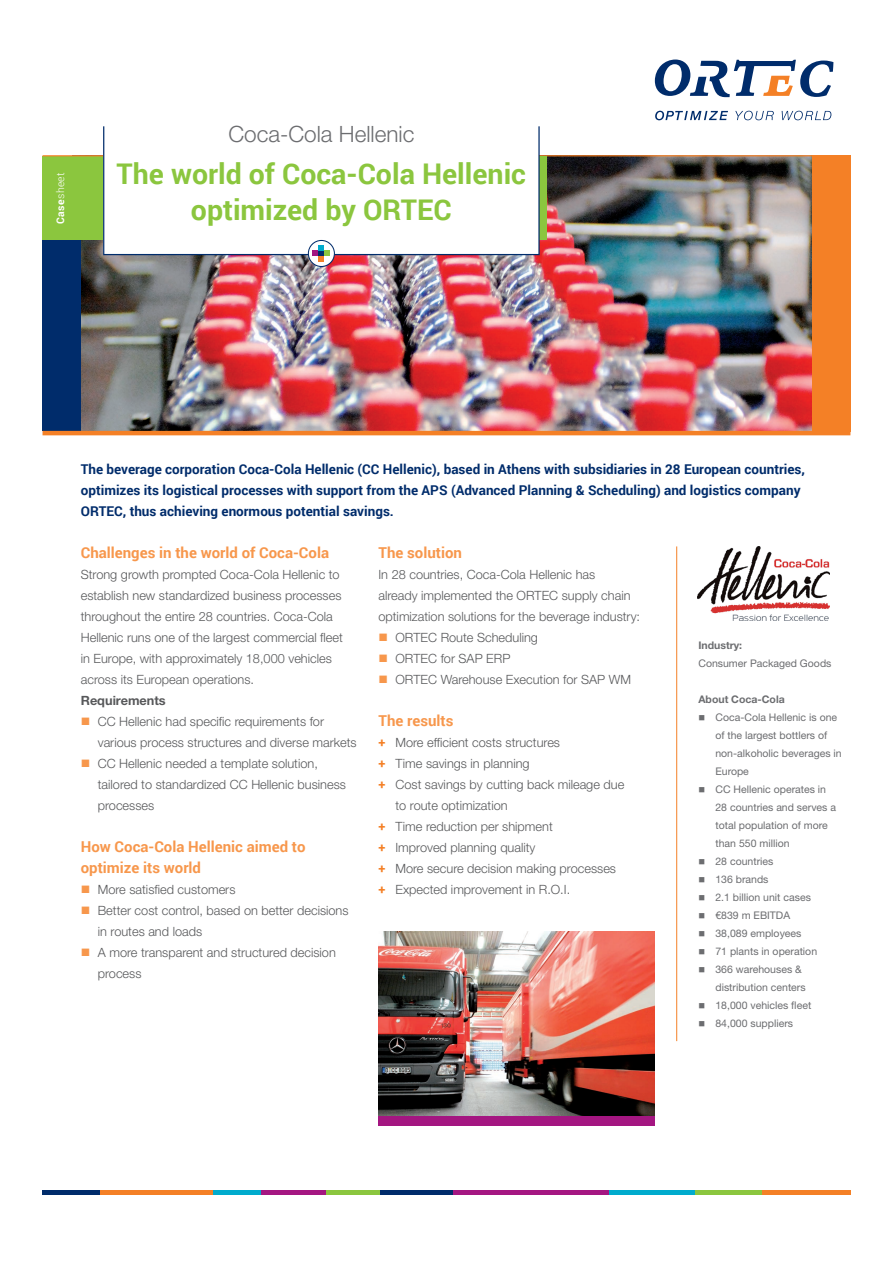
<style>
.page{position:relative;width:893px;height:1263px;background:#fff}
.page>*{position:absolute;margin:0;border:0;box-sizing:border-box;transform-origin:0 0}
.t1{font:700 28.5px/36px "Roboto";color:#8bc63e;text-align:center}
.t2{font:300 22.5px "Helvetica Neue LT Std";color:#6c6d70}
.t3{font:700 15px/21px "Roboto";color:#f7974c}
.t4{font:700 13.5px/21px "Roboto";color:#002c6b}
.t5{font:300 12.75px/21px "Helvetica Neue LT Std";color:#57585a}
.t6{font:700 12.75px "Helvetica Neue LT Std";color:#57585a}
.t7{font:10.5px/18px "Helvetica Neue LT Std";color:#6c6d70}
.t8{font:700 10.5px "Helvetica Neue LT Std";color:#6c6d70}
.t9{font:300 10.5px "Roboto";letter-spacing:.03em;color:#fff}
.s1{font-weight:700}
.s2{color:#f7974c}
.s3{font-family:"Roboto";font-weight:700;color:#f48026}
</style>
<div class="page">
<img style="left:81px;top:156px;width:731px;height:275px">
<div style="left:43px;top:240px;width:38px;height:191px;background:#002c6b"></div>
<svg style="left:655px;top:60px;width:178px;height:37px"></svg>
<svg style="left:655px;top:111px;width:73px;height:9px"></svg>
<svg style="left:735px;top:111px;width:39px;height:9px"></svg>
<svg style="left:782px;top:111px;width:49px;height:9px"></svg>
<hr style="left:676px;top:546px;width:1px;height:495px;background:#f48026">
<div style="left:43px;top:156px;width:60px;height:84px;background:#8bc63e"></div>
<hr style="left:43px;top:155px;width:807px;height:1px;background:#f48026">
<div style="left:103px;top:87px;width:436px;height:167px;background:#fff"></div>
<div style="left:540px;top:156px;width:7px;height:84px;background:#8bc63e"></div>
<img style="left:378px;top:931px;width:277px;height:185px">
<img style="left:697px;top:547px;width:132px;height:74px">
<div style="left:812px;top:156px;width:38px;height:275px;background:#f48026"></div>
<div style="left:103px;top:126px;width:437px;height:129px;border:1px solid #002c6b"></div>
<svg style="left:308px;top:240px;width:27px;height:27px"></svg>
<hr style="left:43px;top:1191px;width:57px;height:4px;background:#002c6b">
<hr style="left:100px;top:1191px;width:115px;height:4px;background:#f48026">
<hr style="left:378px;top:1191px;width:76px;height:4px;background:#002c6b">
<hr style="left:256px;top:1191px;width:76px;height:4px;background:#a41681">
<hr style="left:691px;top:1191px;width:76px;height:4px;background:#8bc63e">
<hr style="left:326px;top:1191px;width:53px;height:4px;background:#8bc63e">
<hr style="left:453px;top:1191px;width:158px;height:4px;background:#a41681">
<hr style="left:609px;top:1191px;width:86px;height:4px;background:#00abcd">
<hr style="left:762px;top:1191px;width:88px;height:4px;background:#f48026">
<hr style="left:214px;top:1191px;width:47px;height:4px;background:#00abcd">
<hr style="left:43px;top:431px;width:807px;height:4px;background:#f48026">
<div style="left:378px;top:1116px;width:277px;height:10px;background:#a41681"></div>
<p class="t9" style="left:53px;top:224px;width:53px;rotate:-90deg"><span class="s1">Case</span>sheet</p>
<h2 class="t2" style="left:228px;top:120px;width:187px">Coca-Cola Hellenic</h2>
<h1 class="t1" style="left:117px;top:155px;width:411px">The world of Coca-Cola Hellenic optimized by ORTEC</h1>
<p class="t4" style="left:81px;top:458px;width:726px">The beverage corporation Coca-Cola Hellenic (CC Hellenic), based in Athens with subsidiaries in 28 European countries, optimizes its logistical processes with support from the APS (Advanced Planning &amp; Scheduling) and logistics company<br>ORTEC, thus achieving enormous potential savings.</p>
<p class="t3" style="left:81px;top:542px;width:250px">Challenges in the world of Coca-Cola</p>
<p class="t5" style="left:81px;top:564px;width:264px">Strong growth prompted Coca-Cola Hellenic to establish new standardized business processes throughout the entire 28 countries. Coca-Cola Hellenic runs one of the largest commercial fleet in Europe, with approximately 18,000 vehicles across its European operations.</p>
<p class="t6" style="left:81px;top:693px;width:86px">Requirements</p>
<p class="t5" style="left:98px;top:711px;width:260px;text-indent:-17px"><span class="s2">■</span> CC Hellenic had specific requirements for various process structures and diverse markets</p>
<p class="t5" style="left:98px;top:753px;width:250px;text-indent:-17px"><span class="s2">■</span> CC Hellenic needed a template solution, tailored to standardized CC Hellenic business processes</p>
<p class="t3" style="left:81px;top:836px;width:226px">How Coca-Cola Hellenic aimed to optimize its world</p>
<p class="t5" style="left:81px;top:879px;width:156px"><span class="s2">■</span> More satisfied customers</p>
<p class="t5" style="left:98px;top:900px;width:252px;text-indent:-17px"><span class="s2">■</span> Better cost control, based on better decisions in routes and loads</p>
<p class="t5" style="left:98px;top:942px;width:240px;text-indent:-17px"><span class="s2">■</span> A more transparent and structured decision process</p>
<p class="t3" style="left:378px;top:542px;width:85px">The solution</p>
<p class="t5" style="left:378px;top:564px;width:263px">In 28 countries, Coca-Cola Hellenic has<br>already implemented the ORTEC supply chain optimization solutions for the beverage industry:</p>
<p class="t5" style="left:378px;top:627px;width:161px"><span class="s2">■</span> ORTEC Route Scheduling</p>
<p class="t5" style="left:378px;top:648px;width:133px"><span class="s2">■</span> ORTEC for SAP ERP</p>
<p class="t5" style="left:378px;top:669px;width:254px"><span class="s2">■</span> ORTEC Warehouse Execution for SAP WM</p>
<p class="t3" style="left:378px;top:710px;width:77px">The results</p>
<p class="t5" style="left:378px;top:732px;width:183px"><span class="s3">+</span> More efficient costs structures</p>
<p class="t5" style="left:378px;top:753px;width:153px"><span class="s3">+</span> Time savings in planning</p>
<p class="t5" style="left:378px;top:774px;width:247px"><span class="s3">+</span> Cost savings by cutting back mileage due</p>
<p class="t5" style="left:395px;top:795px;width:114px">to route optimization</p>
<p class="t5" style="left:378px;top:816px;width:176px"><span class="s3">+</span> Time reduction per shipment</p>
<p class="t5" style="left:378px;top:837px;width:159px"><span class="s3">+</span> Improved planning quality</p>
<p class="t5" style="left:378px;top:858px;width:239px"><span class="s3">+</span> More secure decision making processes</p>
<p class="t5" style="left:378px;top:879px;width:193px"><span class="s3">+</span> Expected improvement in R.O.I.</p>
<p class="t8" style="left:698px;top:638px;width:45px">Industry:</p>
<p class="t7" style="left:698px;top:654px;width:135px">Consumer Packaged Goods</p>
<p class="t8" style="left:698px;top:692px;width:88px">About Coca-Cola</p>
<p class="t7" style="left:715px;top:708px;width:128px;text-indent:-17px">■ Coca-Cola Hellenic is one of the largest bottlers of non-alkoholic beverages in<br>Europe</p>
<p class="t7" style="left:715px;top:780px;width:122px;text-indent:-17px">■ CC Hellenic operates in<br>28 countries and serves a total population of more than 550 million</p>
<p class="t7" style="left:698px;top:852px;width:76px">■ 28 countries</p>
<p class="t7" style="left:698px;top:870px;width:72px">■ 136 brands</p>
<p class="t7" style="left:698px;top:888px;width:114px">■ 2.1 billion unit cases</p>
<p class="t7" style="left:698px;top:906px;width:93px">■ €839 m EBITDA</p>
<p class="t7" style="left:698px;top:924px;width:104px">■ 38,089 employees</p>
<p class="t7" style="left:698px;top:942px;width:120px">■ 71 plants in operation</p>
<p class="t7" style="left:715px;top:960px;width:92px;text-indent:-17px">■ 366 warehouses &amp; distribution centers</p>
<p class="t7" style="left:698px;top:996px;width:114px">■ 18,000 vehicles fleet</p>
<p class="t7" style="left:698px;top:1014px;width:96px">■ 84,000 suppliers</p>
</div>
